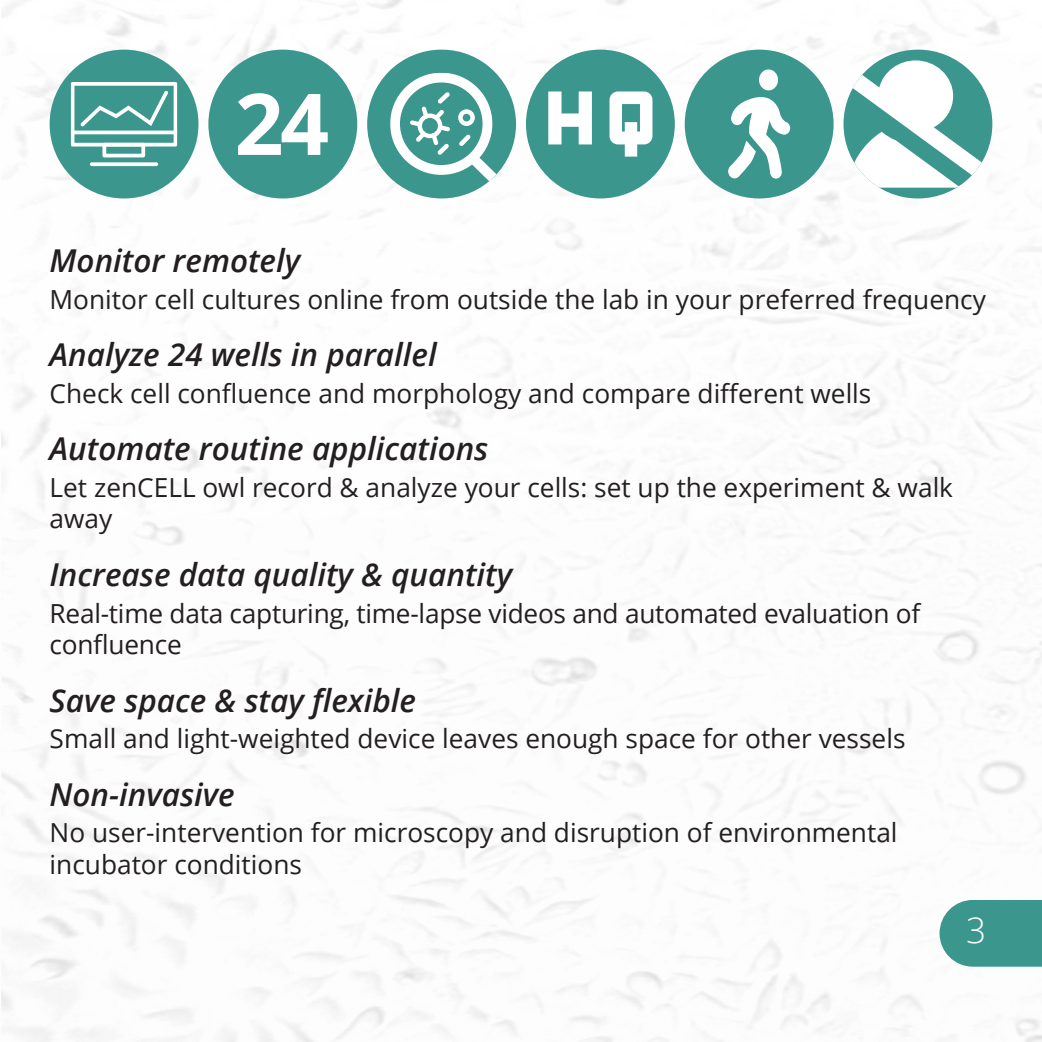
<style>
.page{position:relative;width:1042px;height:1042px;background:#fff}
.page>*{position:absolute;margin:0;border:0;box-sizing:border-box;transform-origin:0 0}
.t1{font:300 35px "Open Sans";color:#fff}
.Headline_Fließtext{font:italic 600 31.5px "Open Sans";color:#231f20}
.Fließtext_Bullet{font:26.25px/31.5px "Open Sans";color:#231f20}
</style>
<div class="page">
<img style="left:1px;top:0;width:1041px;height:1042px">
<div style="left:50px;top:50px;width:148px;height:148px;background:#3b968d;border-radius:50%"></div>
<svg style="left:90px;top:162px;width:68px;height:4px"></svg>
<svg style="left:71px;top:82px;width:106px;height:75px"></svg>
<div style="left:367px;top:50px;width:149px;height:148px;background:#3b968d;border-radius:50%"></div>
<svg style="left:390px;top:73px;width:110px;height:111px"></svg>
<div style="left:526px;top:50px;width:149px;height:148px;background:#3b968d;border-radius:50%"></div>
<svg style="left:548px;top:91px;width:44px;height:53px"></svg>
<svg style="left:609px;top:91px;width:43px;height:66px"></svg>
<div style="left:685px;top:50px;width:148px;height:148px;background:#3b968d;border-radius:50%"></div>
<div style="left:759px;top:69px;width:19px;height:21px;background:#fff;border-radius:50%"></div>
<svg style="left:728px;top:97px;width:62px;height:82px"></svg>
<div style="left:843px;top:50px;width:149px;height:148px;background:#3b968d;border-radius:50%"></div>
<svg style="left:843px;top:60px;width:149px;height:128px"></svg>
<div style="left:208px;top:50px;width:149px;height:148px;background:#3b968d;border-radius:50%"></div>
<svg style="left:238px;top:93px;width:90px;height:62px"></svg>
<svg style="left:939px;top:900px;width:103px;height:66px;background:#499d95"></svg>
<p class="Headline_Fließtext" style="left:50px;top:239px;width:252px">Monitor remotely</p>
<p class="Fließtext_Bullet" style="left:50px;top:283px;width:938px">Monitor cell cultures online from outside the lab in your preferred frequency</p>
<p class="Headline_Fließtext" style="left:50px;top:333px;width:388px">Analyze 24 wells in parallel</p>
<p class="Fließtext_Bullet" style="left:50px;top:377px;width:823px">Check cell confluence and morphology and compare different wells</p>
<p class="Headline_Fließtext" style="left:50px;top:427px;width:440px">Automate routine applications</p>
<p class="Fließtext_Bullet" style="left:50px;top:471px;width:905px">Let zenCELL owl record &amp; analyze your cells: set up the experiment &amp; walk away</p>
<p class="Headline_Fließtext" style="left:50px;top:553px;width:464px">Increase data quality &amp; quantity</p>
<p class="Fließtext_Bullet" style="left:50px;top:596px;width:872px">Real-time data capturing, time-lapse videos and automated evaluation of confluence</p>
<p class="Headline_Fließtext" style="left:50px;top:679px;width:368px">Save space &amp; stay flexible</p>
<p class="Fließtext_Bullet" style="left:50px;top:722px;width:857px">Small and light-weighted device leaves enough space for other vessels</p>
<p class="Headline_Fließtext" style="left:50px;top:773px;width:187px">Non-invasive</p>
<p class="Fließtext_Bullet" style="left:50px;top:816px;width:849px">No user-intervention for microscopy and disruption of environmental incubator conditions</p>
<p class="t1" style="left:966px;top:906px;width:21px">3</p>
</div>
